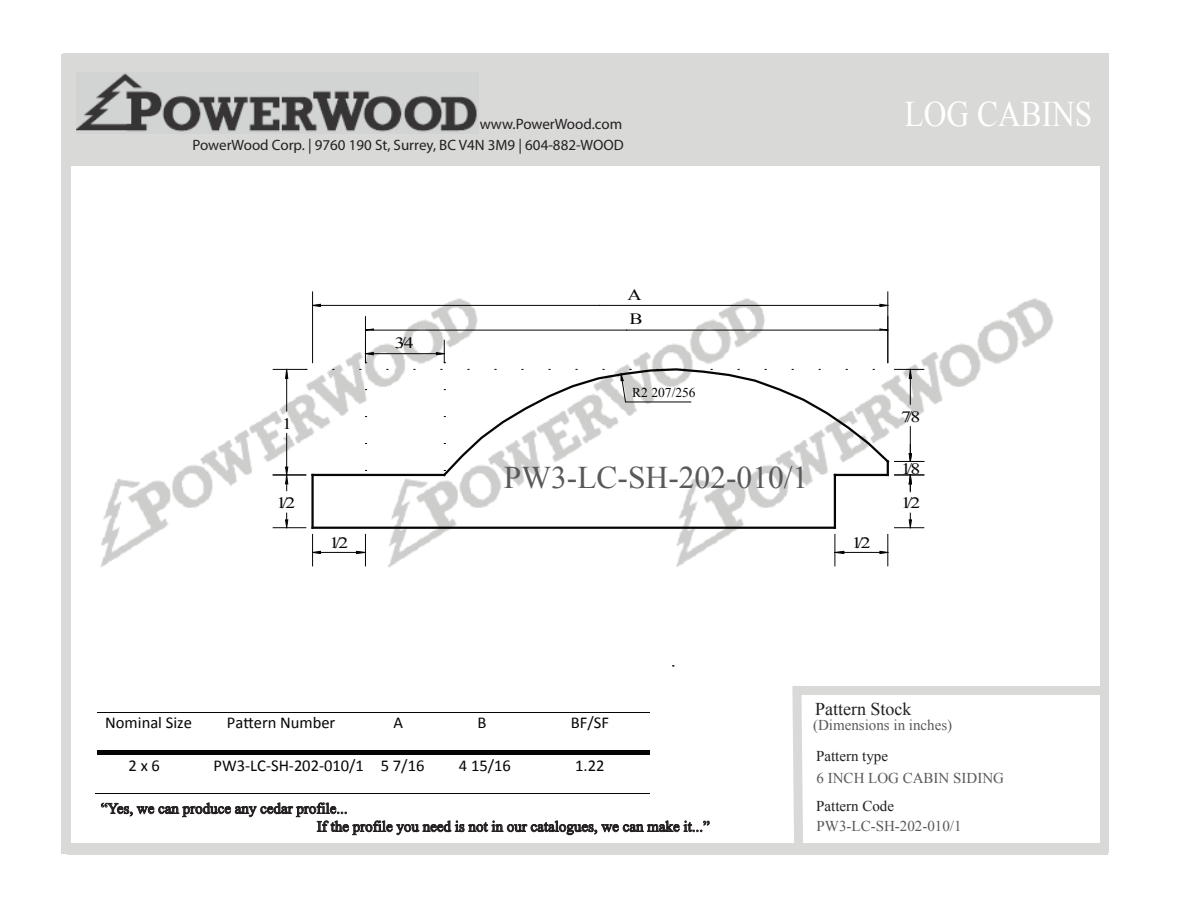
<style>
.page{position:relative;width:1188px;height:918px;background:#fff}
.page>*{position:absolute;margin:0;border:0;box-sizing:border-box;transform-origin:0 0}
.t1{font:36px "Times New Roman";color:#fff;scale:.87 1}
.t2{font:31.5px "Times New Roman";color:#5a5959}
.t3{font:18px "Times New Roman";color:#231f20}
.t4{font:16.5px "Calibri";color:#050504}
.t5{font:15.75px/33.9px "Times New Roman";color:#050504;scale:1.25 1}
.t6{font:15px "Times New Roman";color:#231f20}
.t7{font:15px/20.5px "Myriad Pro";color:#231f20;text-align:right}
.t8{font:15px "Times New Roman";color:#5a5959}
.t9{font:13.5px "Times New Roman";color:#050504}
</style>
<div class="page">
<img style="left:100px;top:291px;width:953px;height:376px">
<div style="left:64px;top:53px;width:1038px;height:113px;background:#d9d9d8"></div>
<img style="left:77px;top:73px;width:400px;height:59px">
<div style="left:62px;top:55px;width:9px;height:799px;background:#d9d9d8"></div>
<div style="left:1100px;top:53px;width:9px;height:800px;background:#d9d9d8"></div>
<div style="left:797px;top:686px;width:308px;height:9px;background:#d9d9d8"></div>
<div style="left:67px;top:844px;width:1041px;height:11px;background:#d9d9d8"></div>
<svg style="left:792px;top:686px;width:11px;height:158px"></svg>
<svg style="left:101px;top:803px;width:609px;height:32px"></svg>
<hr style="left:313px;top:474px;width:131px;height:2px;background:#050504">
<hr style="left:311px;top:475px;width:3px;height:53px;background:#050504">
<hr style="left:313px;top:527px;width:522px;height:2px;background:#050504">
<hr style="left:834px;top:475px;width:2px;height:53px;background:#050504">
<svg style="left:441px;top:367px;width:450px;height:111px"></svg>
<svg style="left:895px;top:513px;width:29px;height:15px"></svg>
<svg style="left:895px;top:474px;width:29px;height:18px"></svg>
<svg style="left:895px;top:369px;width:29px;height:35px"></svg>
<svg style="left:895px;top:427px;width:29px;height:35px"></svg>
<hr style="left:888px;top:534px;width:1px;height:32px;background:#050504">
<hr style="left:835px;top:534px;width:1px;height:32px;background:#050504">
<svg style="left:834px;top:551px;width:55px;height:3px"></svg>
<hr style="left:273px;top:527px;width:33px;height:1px;background:#050504">
<svg style="left:285px;top:513px;width:4px;height:15px"></svg>
<hr style="left:312px;top:534px;width:1px;height:32px;background:#050504">
<hr style="left:365px;top:534px;width:1px;height:32px;background:#050504">
<svg style="left:312px;top:551px;width:53px;height:3px"></svg>
<hr style="left:373px;top:353px;width:32px;height:1px;background:#050504">
<hr style="left:405px;top:353px;width:31px;height:1px;background:#050504">
<hr style="left:365px;top:317px;width:1px;height:46px;background:#050504">
<hr style="left:373px;top:330px;width:254px;height:1px;background:#050504">
<hr style="left:627px;top:330px;width:253px;height:1px;background:#050504">
<svg style="left:366px;top:328px;width:8px;height:3px"></svg>
<svg style="left:879px;top:328px;width:9px;height:3px"></svg>
<hr style="left:312px;top:292px;width:1px;height:71px;background:#050504">
<hr style="left:888px;top:292px;width:1px;height:71px;background:#050504">
<hr style="left:320px;top:305px;width:280px;height:1px;background:#050504">
<hr style="left:600px;top:305px;width:280px;height:1px;background:#050504">
<svg style="left:312px;top:304px;width:9px;height:3px"></svg>
<svg style="left:879px;top:304px;width:10px;height:3px"></svg>
<svg style="left:436px;top:340px;width:9px;height:23px"></svg>
<hr style="left:273px;top:475px;width:33px;height:1px;background:#050504">
<hr style="left:273px;top:369px;width:33px;height:1px;background:#050504">
<hr style="left:286px;top:433px;width:1px;height:34px;background:#050504">
<hr style="left:286px;top:378px;width:1px;height:33px;background:#050504">
<svg style="left:285px;top:466px;width:4px;height:25px"></svg>
<svg style="left:285px;top:369px;width:4px;height:10px"></svg>
<svg style="left:620px;top:369px;width:72px;height:34px"></svg>
<svg style="left:366px;top:340px;width:8px;height:23px"></svg>
<hr style="left:97px;top:712px;width:103px;height:1px;background:#050504">
<hr style="left:201px;top:712px;width:161px;height:1px;background:#050504">
<hr style="left:363px;top:712px;width:71px;height:1px;background:#050504">
<hr style="left:435px;top:712px;width:95px;height:1px;background:#050504">
<hr style="left:531px;top:712px;width:119px;height:1px;background:#050504">
<hr style="left:97px;top:751px;width:103px;height:4px;background:#050504">
<svg style="left:200px;top:751px;width:5px;height:4px"></svg>
<hr style="left:205px;top:751px;width:157px;height:4px;background:#050504">
<svg style="left:362px;top:751px;width:5px;height:4px"></svg>
<hr style="left:367px;top:751px;width:67px;height:4px;background:#050504">
<svg style="left:434px;top:751px;width:5px;height:4px"></svg>
<hr style="left:439px;top:751px;width:91px;height:4px;background:#050504">
<svg style="left:530px;top:751px;width:5px;height:4px"></svg>
<hr style="left:535px;top:751px;width:115px;height:4px;background:#050504">
<hr style="left:96px;top:793px;width:104px;height:1px;background:#050504">
<hr style="left:200px;top:793px;width:162px;height:1px;background:#050504">
<hr style="left:362px;top:793px;width:72px;height:1px;background:#050504">
<hr style="left:434px;top:793px;width:96px;height:1px;background:#050504">
<hr style="left:530px;top:793px;width:120px;height:1px;background:#050504">
<p class="t7" style="left:193px;top:114px;width:433px">www.PowerWood.com<br>PowerWood Corp. | 9760 190 St, Surrey, BC V4N 3M9 | 604-882-WOOD</p>
<h1 class="t1" style="left:904px;top:90px;width:217px">LOG CABINS</h1>
<p class="t5" style="left:282px;top:406px;width:9px">1</p>
<p class="t5" style="left:277px;top:485px;width:17px">1/2</p>
<p class="t5" style="left:329px;top:525px;width:17px">1/2</p>
<p class="t5" style="left:395px;top:326px;width:17px">3/4</p>
<p class="t5" style="left:627px;top:277px;width:13px">A</p>
<p class="t5" style="left:629px;top:302px;width:12px">B</p>
<p class="t9" style="left:632px;top:384px;width:65px">R2 207/256</p>
<h2 class="t2" style="left:504px;top:456px;width:306px">PW3-LC-SH-202-010/1</h2>
<p class="t5" style="left:852px;top:525px;width:17px">1/2</p>
<p class="t5" style="left:901px;top:400px;width:17px">7/8</p>
<p class="t5" style="left:901px;top:451px;width:17px">1/8<br>1/2</p>
<p class="t4" style="left:105px;top:712px;width:88px">Nominal Size</p>
<p class="t4" style="left:227px;top:712px;width:110px">Pattern Number</p>
<p class="t4" style="left:394px;top:712px;width:11px">A</p>
<p class="t4" style="left:477px;top:712px;width:11px">B</p>
<p class="t4" style="left:571px;top:712px;width:40px">BF/SF</p>
<p class="t4" style="left:129px;top:755px;width:33px">2x6</p>
<p class="t4" style="left:214px;top:755px;width:212px">PW3-LC-SH-202-010/1 5 7/16</p>
<p class="t4" style="left:459px;top:755px;width:54px">4 15/16</p>
<p class="t4" style="left:575px;top:755px;width:31px">1.22</p>
<p class="t3" style="left:815px;top:696px;width:98px">Pattern Stock</p>
<p class="t8" style="left:813px;top:715px;width:141px">(Dimensions in inches)</p>
<p class="t6" style="left:816px;top:746px;width:74px">Pattern type</p>
<p class="t8" style="left:817px;top:768px;width:189px">6 INCH LOG CABIN SIDING</p>
<p class="t6" style="left:101px;top:798px;width:248px">“Yes, we can produce any cedar profile...</p>
<p class="t6" style="left:816px;top:796px;width:79px">Pattern Code</p>
<p class="t6" style="left:317px;top:816px;width:394px">If the profile you need is not in our catalogues, we can make it...”</p>
<p class="t8" style="left:817px;top:816px;width:146px">PW3-LC-SH-202-010/1</p>
</div>
